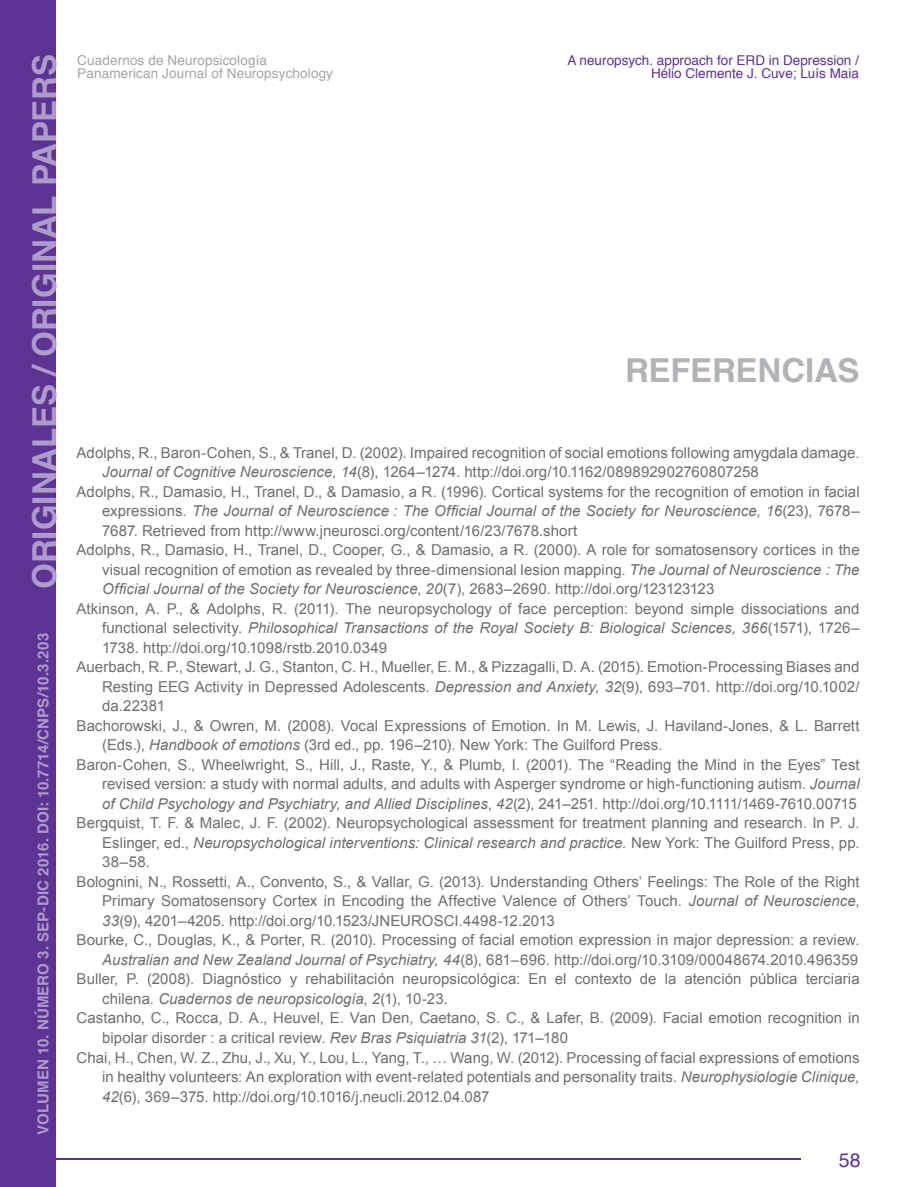
<style>
.page{position:relative;width:915px;height:1187px;background:#fff}
.page>*{position:absolute;margin:0;border:0;box-sizing:border-box;transform-origin:0 0}
.t1{font:700 33px "Helvetica";letter-spacing:-.005em;color:#ad9ccb}
.t2{font:700 33px "Helvetica";letter-spacing:-.005em;color:#b1b4b6}
.t3{font:19.5px "Helvetica";color:#5d3393}
.t4{font:15px "Arial";letter-spacing:.005em;color:#6d6e71}
.t5{font:italic 15px "Arial";letter-spacing:.005em;color:#6d6e71}
.t6{font:700 15px "Helvetica";letter-spacing:.01em;color:#ad9ccb}
.t7{font:13.5px/13.5px "Helvetica";color:#5d3393;text-align:right}
.t8{font:13.5px/13.5px "Helvetica";letter-spacing:.01em;color:#a3a5a8}
.s1{font-style:italic}
.s2{font-style:normal}
</style>
<div class="page">
<div style="left:0;top:0;width:55px;height:1186px;background:#5d3393"></div>
<hr style="left:0;top:1157px;width:800px;height:2px;background:#5d3393">
<h1 class="t1" style="left:18px;top:589px;width:536px;rotate:-90deg">ORIGINALES / ORIGINAL PAPERS</h1>
<p class="t8" style="left:77px;top:54px;width:257px">Cuadernos de Neuropsicología<br>Panamerican Journal of Neuropsychology</p>
<p class="t7" style="left:567px;top:54px;width:293px">A neuropsych. approach for ERD in Depression /<br>Hélio Clemente J. Cuve; Luís Maia</p>
<h1 class="t2" style="left:625px;top:344px;width:236px">REFERENCIAS</h1>
<p class="t4" style="left:77px;top:442px;width:784px">Adolphs, R., Baron-Cohen, S., &amp; Tranel, D. (2002). Impaired recognition of social emotions following amygdala damage.</p>
<p class="t4" style="left:102px;top:462px;width:658px"><span class="s1">Journal of Cognitive Neuroscience, 14</span>(8), 1264–1274. http://doi.org/10.1162/089892902760807258</p>
<p class="t4" style="left:77px;top:481px;width:784px">Adolphs, R., Damasio, H., Tranel, D., &amp; Damasio, a R. (1996). Cortical systems for the recognition of emotion in facial</p>
<p class="t5" style="left:102px;top:501px;width:758px"><span class="s2">expressions.</span> The Journal of Neuroscience : The Official Journal of the Society for Neuroscience<span class="s2">,</span> 16<span class="s2">(23), 7678–</span></p>
<p class="t4" style="left:102px;top:520px;width:476px">7687. Retrieved from http://www.jneurosci.org/content/16/23/7678.short</p>
<p class="t4" style="left:77px;top:540px;width:784px">Adolphs, R., Damasio, H., Tranel, D., Cooper, G., &amp; Damasio, a R. (2000). A role for somatosensory cortices in the</p>
<p class="t4" style="left:102px;top:559px;width:758px">visual recognition of emotion as revealed by three-dimensional lesion mapping. <span class="s1">The Journal of Neuroscience : The</span></p>
<p class="t5" style="left:102px;top:579px;width:613px">Official Journal of the Society for Neuroscience<span class="s2">,</span> 20<span class="s2">(7), 2683–2690. http://doi.org/123123123</span></p>
<p class="t4" style="left:77px;top:598px;width:784px">Atkinson, A. P., &amp; Adolphs, R. (2011). The neuropsychology of face perception: beyond simple dissociations and</p>
<p class="t5" style="left:102px;top:618px;width:758px"><span class="s2">functional selectivity.</span> Philosophical Transactions of the Royal Society B: Biological Sciences, 366<span class="s2">(1571), 1726–</span></p>
<p class="t4" style="left:102px;top:637px;width:286px">1738. http://doi.org/10.1098/rstb.2010.0349</p>
<p class="t4" style="left:77px;top:657px;width:784px">Auerbach, R. P., Stewart, J. G., Stanton, C. H., Mueller, E. M., &amp; Pizzagalli, D. A. (2015). Emotion-Processing Biases and</p>
<p class="t4" style="left:102px;top:676px;width:758px">Resting EEG Activity in Depressed Adolescents. <span class="s1">Depression and Anxiety, 32</span>(9), 693–701. http://doi.org/10.1002/</p>
<p class="t4" style="left:102px;top:696px;width:64px">da.22381</p>
<p class="t4" style="left:77px;top:715px;width:784px">Bachorowski, J., &amp; Owren, M. (2008). Vocal Expressions of Emotion. In M. Lewis, J. Haviland-Jones, &amp; L. Barrett</p>
<p class="t4" style="left:102px;top:735px;width:561px">(Eds.), <span class="s1">Handbook of emotions</span> (3rd ed., pp. 196–210). New York: The Guilford Press.</p>
<p class="t4" style="left:77px;top:754px;width:784px">Baron-Cohen, S., Wheelwright, S., Hill, J., Raste, Y., &amp; Plumb, I. (2001). The “Reading the Mind in the Eyes” Test</p>
<p class="t4" style="left:102px;top:774px;width:758px">revised version: a study with normal adults, and adults with Asperger syndrome or high-functioning autism. <span class="s1">Journal</span></p>
<p class="t5" style="left:102px;top:793px;width:755px">of Child Psychology and Psychiatry, and Allied Disciplines<span class="s2">,</span> 42<span class="s2">(2), 241–251. http://doi.org/10.1111/1469-7610.00715</span></p>
<p class="t4" style="left:77px;top:813px;width:784px">Bergquist, T. F. &amp; Malec, J. F. (2002). Neuropsychological assessment for treatment planning and research. In P. J.</p>
<p class="t5" style="left:102px;top:832px;width:758px"><span class="s2">Eslinger, ed.,</span> Neuropsychological interventions: Clinical research and practice. <span class="s2">New York: The Guilford Press, pp.</span></p>
<p class="t4" style="left:102px;top:852px;width:49px">38–58.</p>
<p class="t4" style="left:77px;top:871px;width:784px">Bolognini, N., Rossetti, A., Convento, S., &amp; Vallar, G. (2013). Understanding Others’ Feelings: The Role of the Right</p>
<p class="t4" style="left:102px;top:891px;width:758px">Primary Somatosensory Cortex in Encoding the Affective Valence of Others’ Touch. <span class="s1">Journal of Neuroscience</span>,</p>
<p class="t4" style="left:102px;top:910px;width:454px"><span class="s1">33</span>(9), 4201–4205. http://doi.org/10.1523/JNEUROSCI.4498-12.2013</p>
<p class="t4" style="left:77px;top:930px;width:784px">Bourke, C., Douglas, K., &amp; Porter, R. (2010). Processing of facial emotion expression in major depression: a review.</p>
<p class="t4" style="left:102px;top:949px;width:757px"><span class="s1">Australian and New Zealand Journal of Psychiatry, 44</span>(8), 681–696. http://doi.org/10.3109/00048674.2010.496359</p>
<p class="t4" style="left:77px;top:969px;width:784px">Buller, P. (2008). Diagnóstico y rehabilitación neuropsicológica: En el contexto de la atención pública terciaria</p>
<p class="t5" style="left:102px;top:988px;width:347px"><span class="s2">chilena.</span> Cuadernos de neuropsicología<span class="s2">,</span> 2<span class="s2">(1), 10-23.</span></p>
<p class="t4" style="left:77px;top:1008px;width:784px">Castanho, C., Rocca, D. A., Heuvel, E. Van Den, Caetano, S. C., &amp; Lafer, B. (2009). Facial emotion recognition in</p>
<p class="t4" style="left:102px;top:1027px;width:467px">bipolar disorder : a critical review. <span class="s1">Rev Bras Psiquiatria 31</span>(2), 171–180</p>
<p class="t4" style="left:77px;top:1047px;width:784px">Chai, H., Chen, W. Z., Zhu, J., Xu, Y., Lou, L., Yang, T., … Wang, W. (2012). Processing of facial expressions of emotions</p>
<p class="t4" style="left:102px;top:1066px;width:758px">in healthy volunteers: An exploration with event-related potentials and personality traits. <span class="s1">Neurophysiologie Clinique,</span></p>
<p class="t4" style="left:102px;top:1086px;width:389px"><span class="s1">42</span>(6), 369–375. http://doi.org/10.1016/j.neucli.2012.04.087</p>
<p class="t6" style="left:31px;top:1134px;width:503px;rotate:-90deg">VOLUMEN 10. NÚMERO 3. SEP-DIC 2016. DOI: 10.7714/CNPS/10.3.203</p>
<h2 class="t3" style="left:838px;top:1144px;width:23px">58</h2>
</div>
